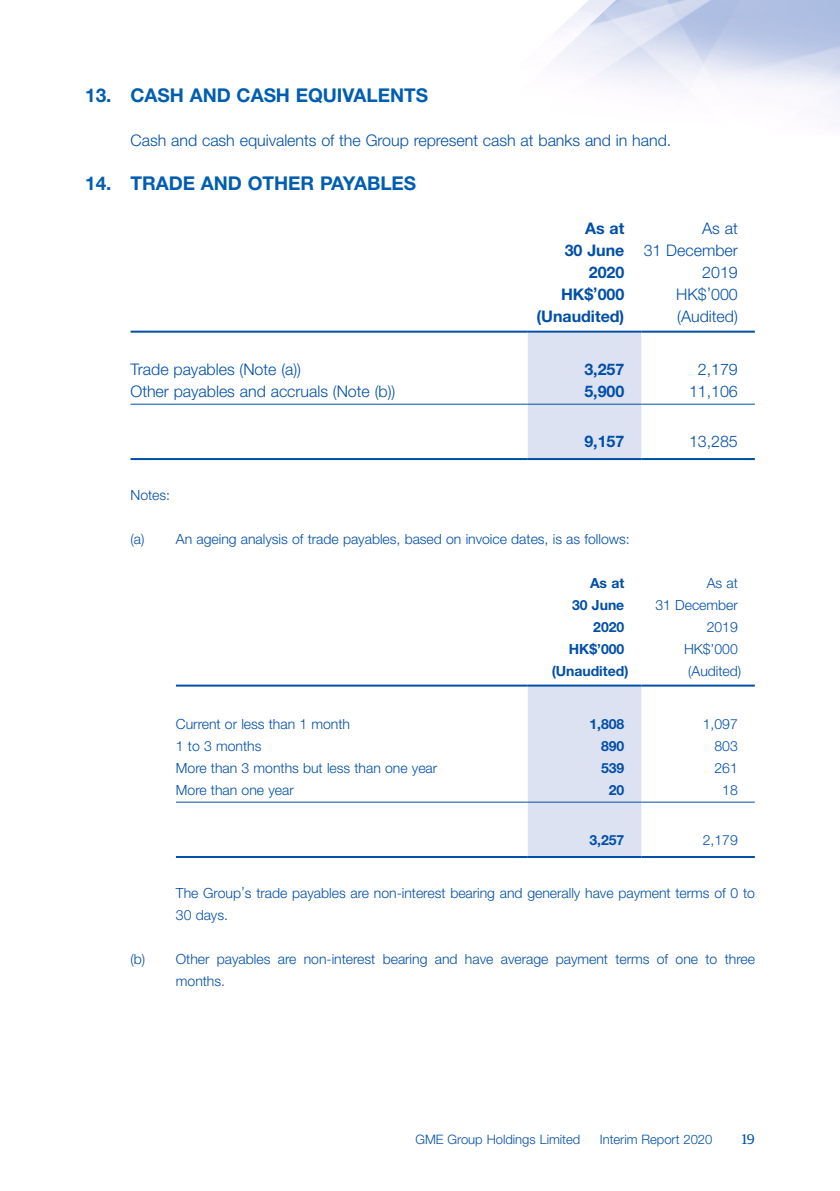
<style>
.page{position:relative;width:840px;height:1191px;background:#fff}
.page>*{position:absolute;margin:0;border:0;box-sizing:border-box;transform-origin:0 0}
.Heading_2{font:700 19px "Helvetica Neue LT Std";color:#005eb0}
.Body_Text{font:300 16px "Helvetica Neue LT Std";color:#004fa7}
.Body_Text-2{font:700 16px "Helvetica Neue LT Std";color:#004fa7}
.Notes{font:300 14px/22px "Helvetica Neue LT Std";color:#004fa7}
.Notes-2{font:700 14px "Helvetica Neue LT Std";color:#004fa7}
.t1{font:14px "Guardian Egyp";color:#004fa7}
.t2{font:300 13px "Helvetica Neue LT Std";color:#004fa7}
</style>
<div class="page">
<div style="left:527px;top:333px;width:114px;height:125px;background:#dce2f2"></div>
<hr style="left:130px;top:331px;width:397px;height:2px;background:#004fa7">
<hr style="left:527px;top:331px;width:114px;height:2px;background:#004fa7">
<hr style="left:641px;top:331px;width:113px;height:2px;background:#004fa7">
<hr style="left:130px;top:404px;width:397px;height:1px;background:#004fa7">
<hr style="left:527px;top:404px;width:114px;height:1px;background:#004fa7">
<hr style="left:641px;top:404px;width:113px;height:1px;background:#004fa7">
<hr style="left:130px;top:458px;width:397px;height:2px;background:#004fa7">
<hr style="left:527px;top:458px;width:114px;height:2px;background:#004fa7">
<hr style="left:641px;top:458px;width:113px;height:2px;background:#004fa7">
<div style="left:527px;top:686px;width:114px;height:170px;background:#dce2f2"></div>
<hr style="left:176px;top:684px;width:351px;height:2px;background:#004fa7">
<hr style="left:527px;top:684px;width:114px;height:2px;background:#004fa7">
<hr style="left:641px;top:684px;width:113px;height:2px;background:#004fa7">
<hr style="left:176px;top:801px;width:351px;height:1px;background:#004fa7">
<hr style="left:527px;top:801px;width:114px;height:1px;background:#004fa7">
<hr style="left:641px;top:801px;width:113px;height:1px;background:#004fa7">
<hr style="left:176px;top:856px;width:351px;height:2px;background:#004fa7">
<hr style="left:527px;top:856px;width:114px;height:2px;background:#004fa7">
<hr style="left:641px;top:856px;width:113px;height:2px;background:#004fa7">
<p class="Heading_2" style="left:85px;top:83px;width:344px">13. CASH AND CASH EQUIVALENTS</p>
<p class="Body_Text" style="left:130px;top:131px;width:542px">Cash and cash equivalents of the Group represent cash at banks and in hand.</p>
<p class="Heading_2" style="left:85px;top:171px;width:332px">14. TRADE AND OTHER PAYABLES</p>
<p class="Body_Text-2" style="left:585px;top:218px;width:41px">As at</p>
<p class="Body_Text-2" style="left:564px;top:240px;width:61px">30 June</p>
<p class="Body_Text-2" style="left:588px;top:262px;width:37px">2020</p>
<p class="Body_Text" style="left:701px;top:219px;width:37px">As at</p>
<p class="Body_Text" style="left:643px;top:241px;width:96px">31 December</p>
<p class="Body_Text" style="left:702px;top:263px;width:37px">2019</p>
<p class="Body_Text-2" style="left:560px;top:284px;width:65px">HK$’000</p>
<p class="Body_Text" style="left:676px;top:285px;width:63px">HK$’000</p>
<p class="Body_Text-2" style="left:536px;top:306px;width:89px">(Unaudited)</p>
<p class="Body_Text" style="left:677px;top:307px;width:62px">(Audited)</p>
<p class="Body_Text" style="left:130px;top:359px;width:172px">Trade payables (Note (a))</p>
<p class="Body_Text-2" style="left:584px;top:359px;width:41px">3,257</p>
<p class="Body_Text" style="left:697px;top:359px;width:41px">2,179</p>
<p class="Body_Text" style="left:130px;top:381px;width:266px">Other payables and accruals (Note (b))</p>
<p class="Body_Text-2" style="left:584px;top:381px;width:41px">5,900</p>
<p class="Body_Text" style="left:688px;top:381px;width:50px">11,106</p>
<p class="Body_Text-2" style="left:584px;top:431px;width:41px">9,157</p>
<p class="Body_Text" style="left:688px;top:431px;width:50px">13,285</p>
<p class="Notes" style="left:130px;top:484px;width:41px">Notes:</p>
<p class="Notes" style="left:130px;top:528px;width:500px">(a) An ageing analysis of trade payables, based on invoice dates, is as follows:</p>
<p class="Notes-2" style="left:589px;top:574px;width:36px">As at</p>
<p class="Notes-2" style="left:572px;top:596px;width:54px">30 June</p>
<p class="Notes-2" style="left:593px;top:618px;width:33px">2020</p>
<p class="Notes" style="left:706px;top:572px;width:33px">As at</p>
<p class="Notes" style="left:655px;top:594px;width:84px">31 December</p>
<p class="Notes" style="left:706px;top:616px;width:33px">2019</p>
<p class="Notes-2" style="left:568px;top:640px;width:57px">HK$’000</p>
<p class="Notes" style="left:683px;top:638px;width:55px">HK$’000</p>
<p class="Notes-2" style="left:551px;top:662px;width:78px">(Unaudited)</p>
<p class="Notes" style="left:687px;top:660px;width:54px">(Audited)</p>
<p class="Notes" style="left:176px;top:712px;width:175px">Current or less than 1 month</p>
<p class="Notes-2" style="left:589px;top:715px;width:36px">1,808</p>
<p class="Notes" style="left:702px;top:712px;width:36px">1,097</p>
<p class="Notes" style="left:176px;top:734px;width:87px">1 to 3 months</p>
<p class="Notes-2" style="left:600px;top:737px;width:25px">890</p>
<p class="Notes" style="left:714px;top:734px;width:25px">803</p>
<p class="Notes" style="left:176px;top:756px;width:263px">More than 3 months but less than one year</p>
<p class="Notes-2" style="left:600px;top:759px;width:25px">539</p>
<p class="Notes" style="left:714px;top:756px;width:25px">261</p>
<p class="Notes" style="left:176px;top:778px;width:119px">More than one year</p>
<p class="Notes-2" style="left:608px;top:781px;width:17px">20</p>
<p class="Notes" style="left:721px;top:778px;width:17px">18</p>
<p class="Notes-2" style="left:589px;top:831px;width:36px">3,257</p>
<p class="Notes" style="left:702px;top:828px;width:36px">2,179</p>
<p class="Notes" style="left:176px;top:881px;width:580px">The Group’s trade payables are non-interest bearing and generally have payment terms of 0 to<br>30 days.</p>
<p class="Notes" style="left:176px;top:947px;width:580px;text-indent:-45px">(b) Other payables are non-interest bearing and have average payment terms of one to three months.</p>
<p class="t2" style="left:415px;top:1131px;width:166px">GME Group Holdings Limited</p>
<p class="t2" style="left:599px;top:1131px;width:114px">Interim Report 2020</p>
<p class="t1" style="left:741px;top:1129px;width:15px">19</p>
</div>
